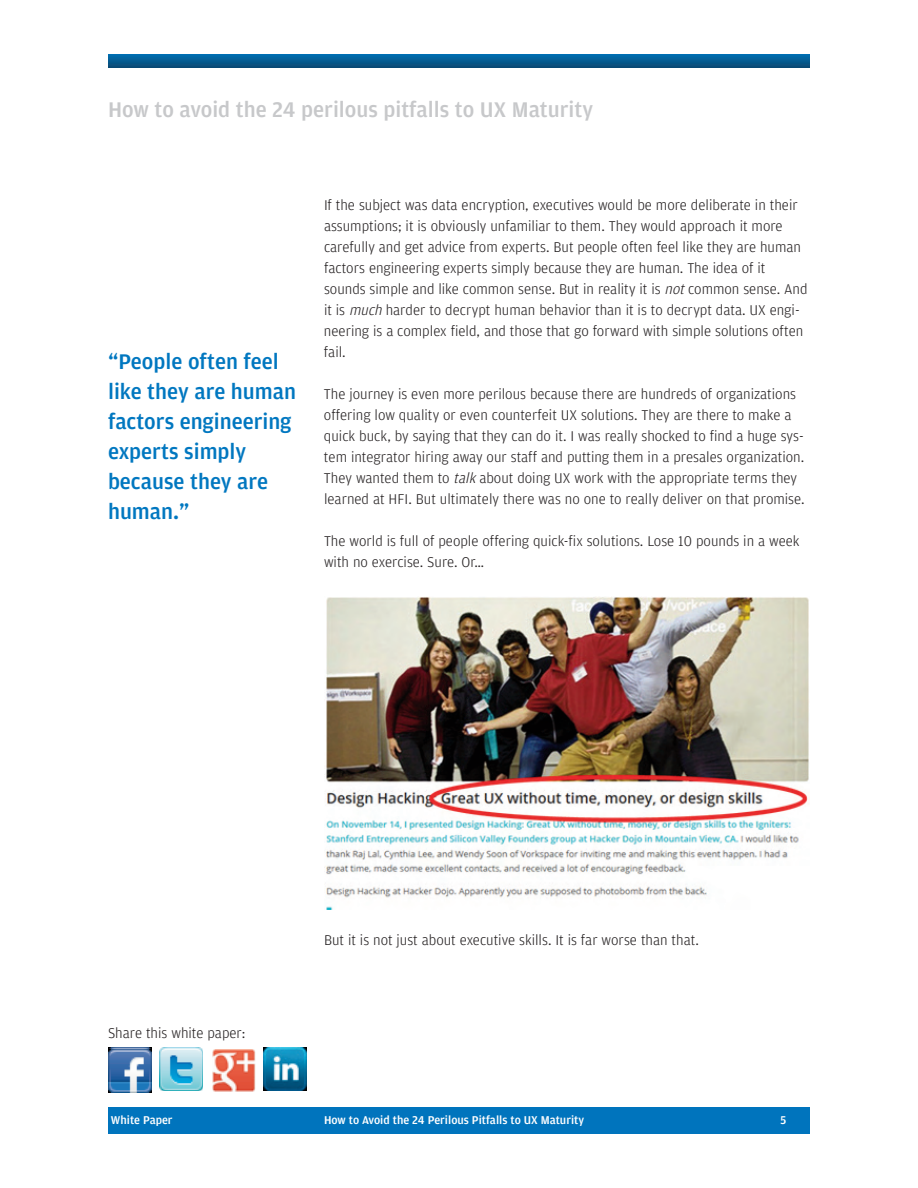
<style>
.page{position:relative;width:918px;height:1188px;background:#fff}
.page>*{position:absolute;margin:0;border:0;box-sizing:border-box;transform-origin:0 0}
.t1{font:500 22.5px/30px "Amplitude";color:#0077c0}
.t2{font:500 22.5px "Amplitude";color:#c7c8ca}
.t3{font:300 15px/21px "Amplitude";color:#231f20}
.t4{font:500 12px "Amplitude";color:#fff}
.s1{font-style:italic}
</style>
<div class="page">
<svg style="left:108px;top:54px;width:702px;height:14px;background:#045b91"></svg>
<div style="left:108px;top:1107px;width:702px;height:27px;background:#0074bd"></div>
<div style="left:108px;top:1048px;width:44px;height:43px;background:#020101"></div>
<img style="left:109px;top:1048px;width:42px;height:2px">
<img style="left:160px;top:1048px;width:43px;height:43px">
<img style="left:264px;top:1048px;width:43px;height:43px">
<div style="left:212px;top:1048px;width:45px;height:43px;background:#f7f4f0"></div>
<img style="left:212px;top:1049px;width:43px;height:42px">
<svg style="left:151px;top:1051px;width:1px;height:42px"></svg>
<img style="left:108px;top:1050px;width:43px;height:43px">
<img style="left:324px;top:597px;width:486px;height:312px">
<h1 class="t2" style="left:108px;top:96px;width:487px">How to avoid the 24 perilous pitfalls to UX Maturity</h1>
<h1 class="t1" style="left:108px;top:346px;width:190px">“People often feel like they are human factors engineering experts simply because they are human.”</h1>
<p class="t3" style="left:324px;top:194px;width:485px">If the subject was data encryption, executives would be more deliberate in their assumptions; it is obviously unfamiliar to them. They would approach it more carefully and get advice from experts. But people often feel like they are human factors engineering experts simply because they are human. The idea of it sounds simple and like common sense. But in reality it is <span class="s1">not</span>common sense. And it is <span class="s1">much</span>harder to decrypt human behavior than it is to decrypt data. UX engi&shy;neering is a complex field, and those that go forward with simple solutions often fail.</p>
<p class="t3" style="left:324px;top:383px;width:482px">The journey is even more perilous because there are hundreds of organizations offering low quality or even counterfeit UX solutions. They are there to make a quick buck, by saying that they can do it. I was really shocked to find a huge sys&shy;tem integrator hiring away our staff and putting them in a presales organization.<br>They wanted them to <span class="s1">talk</span>about doing UX work with the appropriate terms they learned at HFI. But ultimately there was no one to really deliver on that promise.</p>
<p class="t3" style="left:324px;top:530px;width:477px">The world is full of people offering quick-fix solutions. Lose 10 pounds in a week with no exercise. Sure. Or…</p>
<p class="t3" style="left:108px;top:1022px;width:139px">Share this white paper:</p>
<p class="t3" style="left:324px;top:929px;width:377px">But it is not just about executive skills. It is far worse than that.</p>
<p class="t4" style="left:111px;top:1113px;width:63px">White Paper</p>
<p class="t4" style="left:324px;top:1113px;width:262px">How to Avoid the 24 Perilous Pitfalls to UX Maturity</p>
<p class="t4" style="left:781px;top:1113px;width:7px">5</p>
</div>
